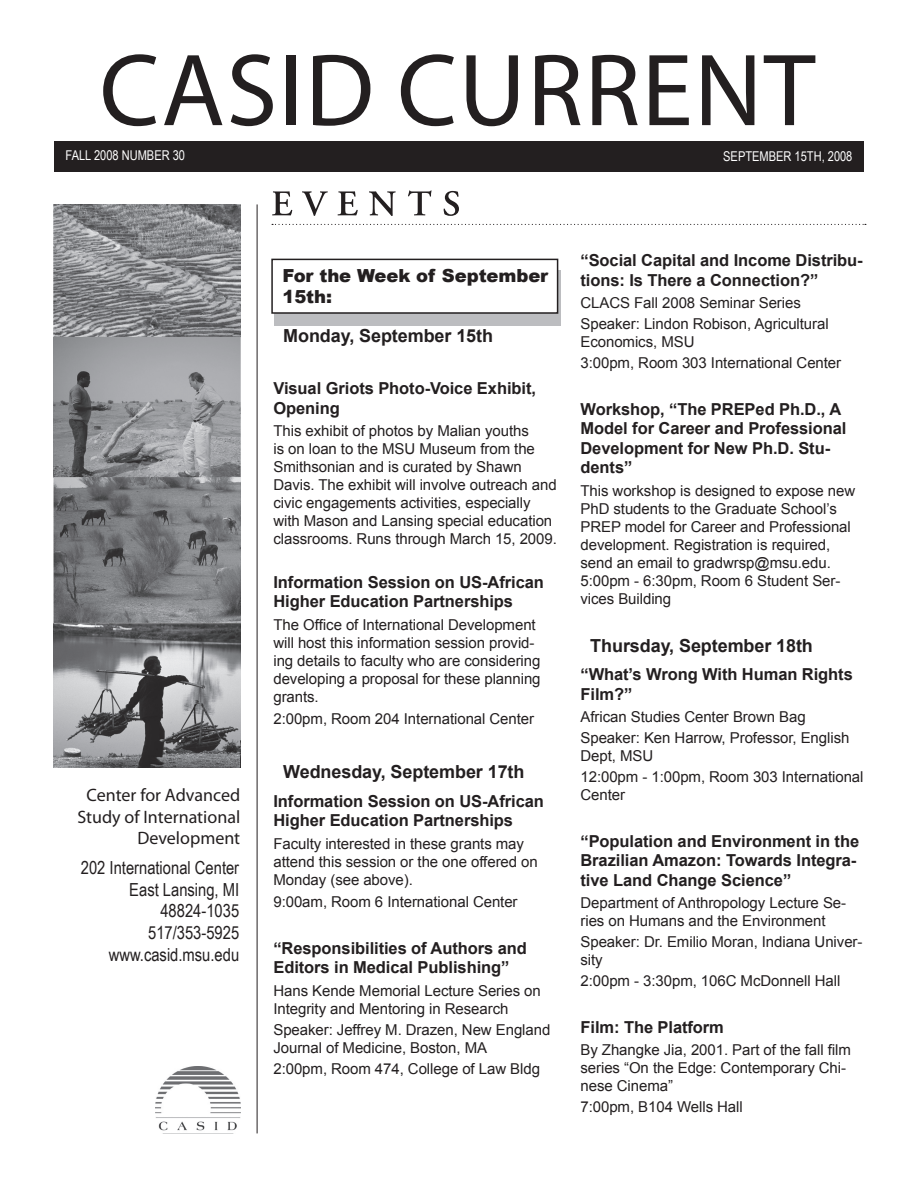
<style>
.page{position:relative;width:918px;height:1188px;background:#fff}
.page>*{position:absolute;margin:0;border:0;box-sizing:border-box;transform-origin:0 0}
.t1{font:103.5px "Adobe Garamond";letter-spacing:.015em;color:#231f20}
.t2{font:18px/21.6px "Arial Narrow";color:#231f20;text-align:right}
.t3{font:700 18px "Arial";letter-spacing:-.005em;color:#231f20}
.t4{font:700 18px/21.6px "Arial Narrow";color:#231f20;text-align:right}
.t5{font:900 18px/21px "Arial";letter-spacing:-.005em;color:#231f20}
.t6{font:700 16.5px/19.5px "Arial";letter-spacing:-.005em;color:#231f20}
.t7{font:15px/18px "Arial";letter-spacing:-.005em;color:#231f20}
.t8{font:13.5px "Arial Narrow";color:#fff}
</style>
<div class="page">
<svg style="left:272px;top:190px;width:187px;height:26px"></svg>
<svg style="left:272px;top:224px;width:594px;height:1px"></svg>
<div style="left:274px;top:270px;width:287px;height:56px;background:#bcbdc0"></div>
<div style="left:272px;top:259px;width:286px;height:54px;background:#fff"></div>
<div style="left:271px;top:259px;width:287px;height:55px;border:2px solid #231f20"></div>
<div style="left:54px;top:141px;width:810px;height:31px;background:#231f20"></div>
<img style="left:155px;top:1067px;width:85px;height:67px">
<hr style="left:257px;top:204px;width:1px;height:929px;background:#231f20">
<img style="left:54px;top:204px;width:186px;height:563px">
<h1 class="t1" style="left:99px;top:34px;width:717px">CASID CURRENT</h1>
<p class="t8" style="left:66px;top:145px;width:121px">FALL 2008 NUMBER 30</p>
<p class="t8" style="left:723px;top:147px;width:131px">SEPTEMBER 15TH, 2008</p>
<p class="t4" style="left:77px;top:784px;width:164px">Center for Advanced<br>Study of International<br>Development</p>
<p class="t2" style="left:81px;top:856px;width:160px">202 International Center<br>East Lansing, MI<br>48824-1035<br>517/353-5925 www.casid.msu.edu</p>
<p class="t5" style="left:282px;top:264px;width:267px">For the Week of September<br>15th:</p>
<p class="t3" style="left:283px;top:324px;width:211px">Monday, September 15th</p>
<p class="t6" style="left:273px;top:379px;width:264px">Visual Griots Photo-Voice Exhibit,<br>Opening</p>
<p class="t7" style="left:273px;top:422px;width:285px">This exhibit of photos by Malian youths<br>is on loan to the MSU Museum from the Smithsonian and is curated by Shawn Davis. The exhibit will involve outreach and civic engagements activities, especially with Mason and Lansing special education classrooms. Runs through March 15, 2009.</p>
<p class="t6" style="left:273px;top:573px;width:272px">Information Session on US-African<br>Higher Education Partnerships</p>
<p class="t7" style="left:273px;top:616px;width:269px">The Office of International Development will host this information session provid&shy;ing details to faculty who are considering developing a proposal for these planning grants.</p>
<p class="t7" style="left:273px;top:710px;width:262px">2:00pm, Room 204 International Center</p>
<p class="t3" style="left:283px;top:760px;width:243px">Wednesday, September 17th</p>
<p class="t6" style="left:273px;top:792px;width:272px">Information Session on US-African<br>Higher Education Partnerships</p>
<p class="t7" style="left:273px;top:835px;width:266px">Faculty interested in these grants may attend this session or the one offered on<br>Monday (see above).</p>
<p class="t7" style="left:273px;top:893px;width:246px">9:00am, Room 6 International Center</p>
<p class="t6" style="left:273px;top:939px;width:255px">“Responsibilities of Authors and<br>Editors in Medical Publishing”</p>
<p class="t7" style="left:273px;top:982px;width:269px">Hans Kende Memorial Lecture Series on<br>Integrity and Mentoring in Research</p>
<p class="t7" style="left:273px;top:1021px;width:278px">Speaker: Jeffrey M. Drazen, New England<br>Journal of Medicine, Boston, MA</p>
<p class="t7" style="left:273px;top:1060px;width:268px">2:00pm, Room 474, College of Law Bldg</p>
<p class="t6" style="left:580px;top:251px;width:284px">“Social Capital and Income Distribu&shy;tions: Is There a Connection?”</p>
<p class="t7" style="left:580px;top:293px;width:250px;line-height:21px">CLACS Fall 2008 Seminar Series<br>Speaker: Lindon Robison, Agricultural</p>
<p class="t7" style="left:580px;top:332px;width:262px;line-height:21px">Economics, MSU<br>3:00pm, Room 303 International Center</p>
<p class="t6" style="left:580px;top:400px;width:268px">Workshop, “The PREPed Ph.D., A<br>Model for Career and Professional<br>Development for New Ph.D. Stu&shy;dents”</p>
<p class="t7" style="left:580px;top:482px;width:276px">This workshop is designed to expose new PhD students to the Graduate School’s PREP model for Career and Professional development. Registration is required, send an email to gradwrsp@msu.edu.<br>5:00pm - 6:30pm, Room 6 Student Ser&shy;vices Building</p>
<p class="t3" style="left:590px;top:634px;width:224px">Thursday, September 18th</p>
<p class="t6" style="left:580px;top:665px;width:274px">“What’s Wrong With Human Rights<br>Film?”</p>
<p class="t7" style="left:580px;top:707px;width:270px;line-height:21px">African Studies Center Brown Bag<br>Speaker: Ken Harrow, Professor, English</p>
<p class="t7" style="left:580px;top:746px;width:285px;line-height:21px">Dept, MSU<br>12:00pm - 1:00pm, Room 303 International</p>
<p class="t7" style="left:580px;top:786px;width:46px">Center</p>
<p class="t6" style="left:580px;top:832px;width:280px">“Population and Environment in the<br>Brazilian Amazon: Towards Integra&shy;tive Land Change Science”</p>
<p class="t7" style="left:580px;top:894px;width:267px">Department of Anthropology Lecture Se&shy;ries on Humans and the Environment</p>
<p class="t7" style="left:581px;top:933px;width:284px">Speaker: Dr. Emilio Moran, Indiana Univer&shy;sity</p>
<p class="t7" style="left:581px;top:972px;width:261px">2:00pm - 3:30pm, 106C McDonnell Hall</p>
<p class="t6" style="left:580px;top:1018px;width:145px">Film: The Platform</p>
<p class="t7" style="left:580px;top:1041px;width:272px">By Zhangke Jia, 2001. Part of the fall film series “On the Edge: Contemporary Chi&shy;nese Cinema”</p>
<p class="t7" style="left:581px;top:1098px;width:164px">7:00pm, B104 Wells Hall</p>
</div>
